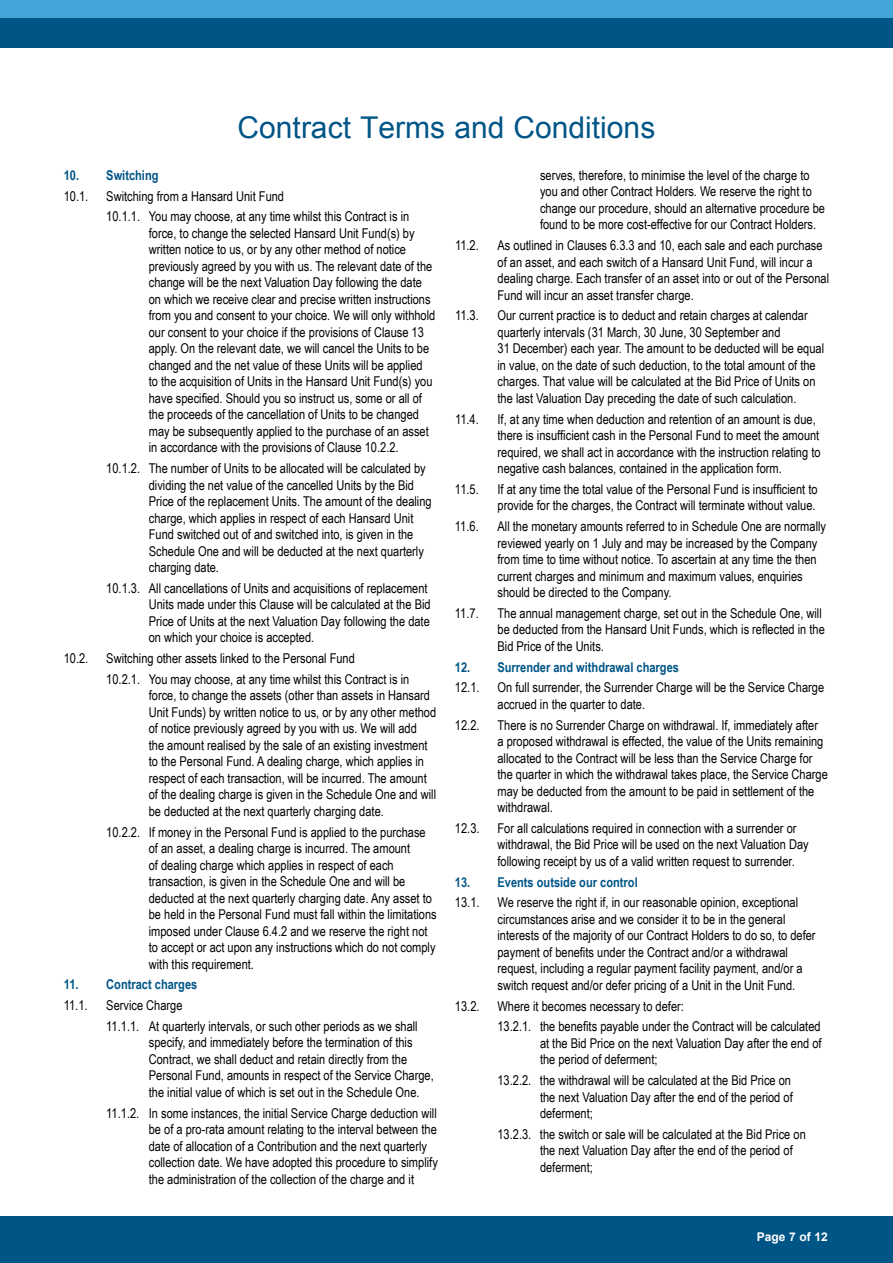
<style>
.page{position:relative;width:893px;height:1263px;background:#fff}
.page>*{position:absolute;margin:0;border:0;box-sizing:border-box;transform-origin:0 0}
.t1{font:30px "Arial";color:#005587}
.t2{font:13.5px/16.5px "Arial Narrow";color:#000}
.t3{font:700 13.5px "Arial Narrow";color:#005587}
.t4{font:700 12px "Arial";color:#fff}
</style>
<div class="page">
<div style="left:0;top:1216px;width:893px;height:47px;background:#005587"></div>
<div style="left:0;top:0;width:893px;height:33px;background:#44a5d8"></div>
<div style="left:0;top:19px;width:893px;height:29px;background:#005587"></div>
<h1 class="t1" style="left:238px;top:108px;width:419px">Contract Terms and Conditions</h1>
<p class="t3" style="left:64px;top:165px;width:96px">10. Switching</p>
<p class="t2" style="left:64px;top:187px;width:26px">10.1.</p>
<p class="t2" style="left:106px;top:185px;width:305px;line-height:20.7px">Switching from a Hansard Unit Fund<br>10.1.1. You may choose, at any time whilst this Contract is in</p>
<p class="t2" style="left:149px;top:224px;width:288px">force, to change the selected Hansard Unit Fund(s) by written notice to us, or by any other method of notice previously agreed by you with us. The relevant date of the change will be the next Valuation Day following the date on which we receive clear and precise written instructions from you and consent to your choice. We will only withhold our consent to your choice if the provisions of Clause 13 apply. On the relevant date, we will cancel the Units to be changed and the net value of these Units will be applied<br>to the acquisition of Units in the Hansard Unit Fund(s) you have specified. Should you so instruct us, some or all of the proceeds of the cancellation of Units to be changed may be subsequently applied to the purchase of an asset in accordance with the provisions of Clause 10.2.2.</p>
<p class="t2" style="left:149px;top:460px;width:284px;text-indent:-43px">10.1.2. The number of Units to be allocated will be calculated by dividing the net value of the cancelled Units by the Bid Price of the replacement Units. The amount of the dealing charge, which applies in respect of each Hansard Unit Fund switched out of and switched into, is given in the Schedule One and will be deducted at the next quarterly charging date.</p>
<p class="t2" style="left:149px;top:579px;width:283px;text-indent:-43px">10.1.3. All cancellations of Units and acquisitions of replacement Units made under this Clause will be calculated at the Bid Price of Units at the next Valuation Day following the date on which your choice is accepted.</p>
<p class="t2" style="left:64px;top:650px;width:26px">10.2.</p>
<p class="t2" style="left:106px;top:647px;width:305px;line-height:20.7px">Switching other assets linked to the Personal Fund<br>10.2.1. You may choose, at any time whilst this Contract is in</p>
<p class="t2" style="left:149px;top:687px;width:289px">force, to change the assets (other than assets in Hansard Unit Funds) by written notice to us, or by any other method of notice previously agreed by you with us. We will add<br>the amount realised by the sale of an existing investment to the Personal Fund. A dealing charge, which applies in respect of each transaction, will be incurred. The amount of the dealing charge is given in the Schedule One and will be deducted at the next quarterly charging date.</p>
<p class="t2" style="left:149px;top:823px;width:289px;text-indent:-43px">10.2.2. If money in the Personal Fund is applied to the purchase of an asset, a dealing charge is incurred. The amount<br>of dealing charge which applies in respect of each transaction, is given in the Schedule One and will be deducted at the next quarterly charging date. Any asset to be held in the Personal Fund must fall within the limitations imposed under Clause 6.4.2 and we reserve the right not to accept or act upon any instructions which do not comply with this requirement.</p>
<p class="t3" style="left:64px;top:974px;width:135px">11. Contract charges</p>
<p class="t2" style="left:64px;top:997px;width:25px">11.1.</p>
<p class="t2" style="left:106px;top:994px;width:313px;line-height:20.7px">Service Charge<br>11.1.1. At quarterly intervals, or such other periods as we shall</p>
<p class="t2" style="left:149px;top:1034px;width:286px">specify, and immediately before the termination of this Contract, we shall deduct and retain directly from the Personal Fund, amounts in respect of the Service Charge, the initial value of which is set out in the Schedule One.</p>
<p class="t2" style="left:149px;top:1104px;width:291px;text-indent:-43px">11.1.2. In some instances, the initial Service Charge deduction will be of a pro-rata amount relating to the interval between the date of allocation of a Contribution and the next quarterly collection date. We have adopted this procedure to simplify the administration of the collection of the charge and it</p>
<p class="t2" style="left:540px;top:166px;width:286px">serves, therefore, to minimise the level of the charge to you and other Contract Holders. We reserve the right to change our procedure, should an alternative procedure be found to be more cost-effective for our Contract Holders.</p>
<p class="t2" style="left:455px;top:236px;width:25px">11.2.</p>
<p class="t2" style="left:497px;top:236px;width:333px">As outlined in Clauses 6.3.3 and 10, each sale and each purchase of an asset, and each switch of a Hansard Unit Fund, will incur a dealing charge. Each transfer of an asset into or out of the Personal Fund will incur an asset transfer charge.</p>
<p class="t2" style="left:455px;top:307px;width:25px">11.3.</p>
<p class="t2" style="left:497px;top:307px;width:328px">Our current practice is to deduct and retain charges at calendar quarterly intervals (31 March, 30 June, 30 September and<br>31 December) each year. The amount to be deducted will be equal in value, on the date of such deduction, to the total amount of the charges. That value will be calculated at the Bid Price of Units on the last Valuation Day preceding the date of such calculation.</p>
<p class="t2" style="left:455px;top:410px;width:25px">11.4.</p>
<p class="t2" style="left:497px;top:410px;width:325px">If, at any time when deduction and retention of an amount is due, there is insufficient cash in the Personal Fund to meet the amount required, we shall act in accordance with the instruction relating to negative cash balances, contained in the application form.</p>
<p class="t2" style="left:455px;top:480px;width:25px">11.5.</p>
<p class="t2" style="left:497px;top:480px;width:322px">If at any time the total value of the Personal Fund is insufficient to provide for the charges, the Contract will terminate without value.</p>
<p class="t2" style="left:455px;top:517px;width:25px">11.6.</p>
<p class="t2" style="left:497px;top:517px;width:330px">All the monetary amounts referred to in Schedule One are normally reviewed yearly on 1 July and may be increased by the Company from time to time without notice. To ascertain at any time the then current charges and minimum and maximum values, enquiries should be directed to the Company.</p>
<p class="t2" style="left:455px;top:604px;width:25px">11.7.</p>
<p class="t2" style="left:497px;top:604px;width:329px">The annual management charge, set out in the Schedule One, will be deducted from the Hansard Unit Funds, which is reflected in the<br>Bid Price of the Units.</p>
<p class="t3" style="left:455px;top:656px;width:226px">12. Surrender and withdrawal charges</p>
<p class="t2" style="left:455px;top:679px;width:26px">12.1.</p>
<p class="t2" style="left:497px;top:679px;width:328px">On full surrender, the Surrender Charge will be the Service Charge accrued in the quarter to date.</p>
<p class="t2" style="left:455px;top:716px;width:26px">12.2.</p>
<p class="t2" style="left:497px;top:716px;width:332px">There is no Surrender Charge on withdrawal. If, immediately after<br>a proposed withdrawal is effected, the value of the Units remaining allocated to the Contract will be less than the Service Charge for the quarter in which the withdrawal takes place, the Service Charge may be deducted from the amount to be paid in settlement of the withdrawal.</p>
<p class="t2" style="left:455px;top:819px;width:26px">12.3.</p>
<p class="t2" style="left:497px;top:819px;width:313px">For all calculations required in connection with a surrender or withdrawal, the Bid Price will be used on the next Valuation Day following receipt by us of a valid written request to surrender.</p>
<p class="t3" style="left:455px;top:871px;width:184px">13. Events outside our control</p>
<p class="t2" style="left:455px;top:894px;width:26px">13.1.</p>
<p class="t2" style="left:497px;top:894px;width:320px">We reserve the right if, in our reasonable opinion, exceptional circumstances arise and we consider it to be in the general interests of the majority of our Contract Holders to do so, to defer payment of benefits under the Contract and/or a withdrawal request, including a regular payment facility payment, and/or a switch request and/or defer pricing of a Unit in the Unit Fund.</p>
<p class="t2" style="left:455px;top:997px;width:26px">13.2.</p>
<p class="t2" style="left:497px;top:995px;width:325px;line-height:20.7px">Where it becomes necessary to defer:<br>13.2.1. the benefits payable under the Contract will be calculated</p>
<p class="t2" style="left:540px;top:1034px;width:283px">at the Bid Price on the next Valuation Day after the end of the period of deferment;</p>
<p class="t2" style="left:540px;top:1071px;width:254px;text-indent:-43px">13.2.2. the withdrawal will be calculated at the Bid Price on the next Valuation Day after the end of the period of deferment;</p>
<p class="t2" style="left:540px;top:1125px;width:267px;text-indent:-43px">13.2.3. the switch or sale will be calculated at the Bid Price on the next Valuation Day after the end of the period of deferment;</p>
<p class="t4" style="left:757px;top:1229px;width:73px">Page 7 of 12</p>
</div>
